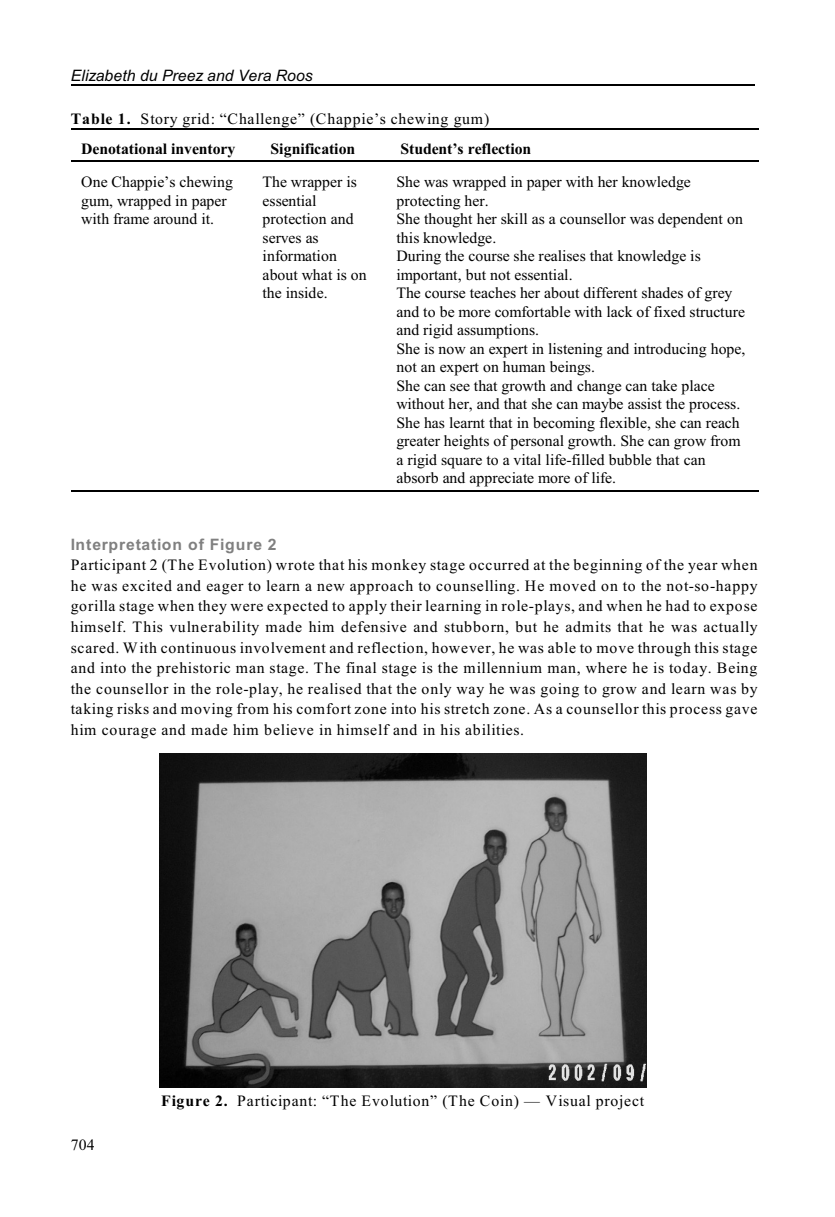
<style>
.page{position:relative;width:835px;height:1217px;background:#fff}
.page>*{position:absolute;margin:0;border:0;box-sizing:border-box;transform-origin:0 0}
.t1{font:15.75px/18.6px "Times New Roman";letter-spacing:.005em;color:#000}
.t2{font:15.75px/29.8px "Times New Roman";letter-spacing:.045em;color:#000}
.t3{font:15.75px "Times New Roman";letter-spacing:.055em;color:#000}
.t4{font:700 15.75px "Times New Roman";letter-spacing:-.005em;color:#000}
.t5{font:italic 15.75px "Arial";letter-spacing:.005em;color:#000}
.t6{font:700 15.75px "Arial";letter-spacing:.06em;color:#808080}
.s1{font-weight:700}
</style>
<div class="page">
<hr style="left:71px;top:84px;width:683px;height:2px;background:#000">
<hr style="left:71px;top:128px;width:181px;height:1px;background:#000">
<hr style="left:71px;top:160px;width:181px;height:2px;background:#000">
<hr style="left:252px;top:128px;width:134px;height:1px;background:#000">
<hr style="left:252px;top:160px;width:134px;height:2px;background:#000">
<hr style="left:386px;top:128px;width:372px;height:1px;background:#000">
<hr style="left:386px;top:160px;width:372px;height:2px;background:#000">
<hr style="left:71px;top:490px;width:181px;height:2px;background:#000">
<hr style="left:252px;top:490px;width:134px;height:2px;background:#000">
<hr style="left:386px;top:490px;width:372px;height:2px;background:#000">
<img style="left:159px;top:753px;width:487px;height:333px">
<p class="t5" style="left:71px;top:70px;width:243px">Elizabeth du Preez and Vera Roos</p>
<p class="t2" style="left:81px;top:105px;width:409px;text-indent:-10px"><span class="s1">Table 1.</span> Story grid: “Challenge” (Chappie’s chewing gum)<br><span class="s1">Denotational inventory</span></p>
<p class="t4" style="left:271px;top:143px;width:86px">Signification</p>
<p class="t4" style="left:400px;top:143px;width:132px">Student’s reflection</p>
<p class="t1" style="left:81px;top:174px;width:153px">One Chappie’s chewing gum, wrapped in paper with frame around it.</p>
<p class="t1" style="left:262px;top:174px;width:106px">The wrapper is essential protection and serves as information about what is on the inside.</p>
<p class="t1" style="left:396px;top:174px;width:350px">She was wrapped in paper with her knowledge protecting her.<br>She thought her skill as a counsellor was dependent on this knowledge.<br>During the course she realises that knowledge is important, but not essential.<br>The course teaches her about different shades of grey and to be more comfortable with lack of fixed structure and rigid assumptions.<br>She is now an expert in listening and introducing hope, not an expert on human beings.<br>She can see that growth and change can take place without her, and that she can maybe assist the process.<br>She has learnt that in becoming flexible, she can reach greater heights of personal growth. She can grow from a rigid square to a vital life-filled bubble that can absorb and appreciate more of life.</p>
<p class="t6" style="left:71px;top:538px;width:207px">Interpretation of Figure 2</p>
<p class="t1" style="left:71px;top:556px;width:688px;line-height:20.7px;text-align:justify">Participant 2 (The Evolution) wrote that his monkey stage occurred at the beginning of the year when he was excited and eager to learn a new approach to counselling. He moved on to the not-so-happy gorilla stage when they were expected to apply their learning in role-plays, and when he had to expose himself. This vulnerability made him defensive and stubborn, but he admits that he was actually scared. With continuous involvement and reflection, however, he was able to move through this stage and into the prehistoric man stage. The final stage is the millennium man, where he is today. Being the counsellor in the role-play, he realised that the only way he was going to grow and learn was by taking risks and moving from his comfort zone into his stretch zone. As a counsellor this process gave him courage and made him believe in himself and in his abilities.</p>
<p class="t1" style="left:71px;top:1136px;width:25px">704</p>
<p class="t3" style="left:161px;top:1095px;width:484px"><span class="s1">Figure 2.</span> Participant: “The Evolution” (The Coin) — Visual project</p>
</div>
